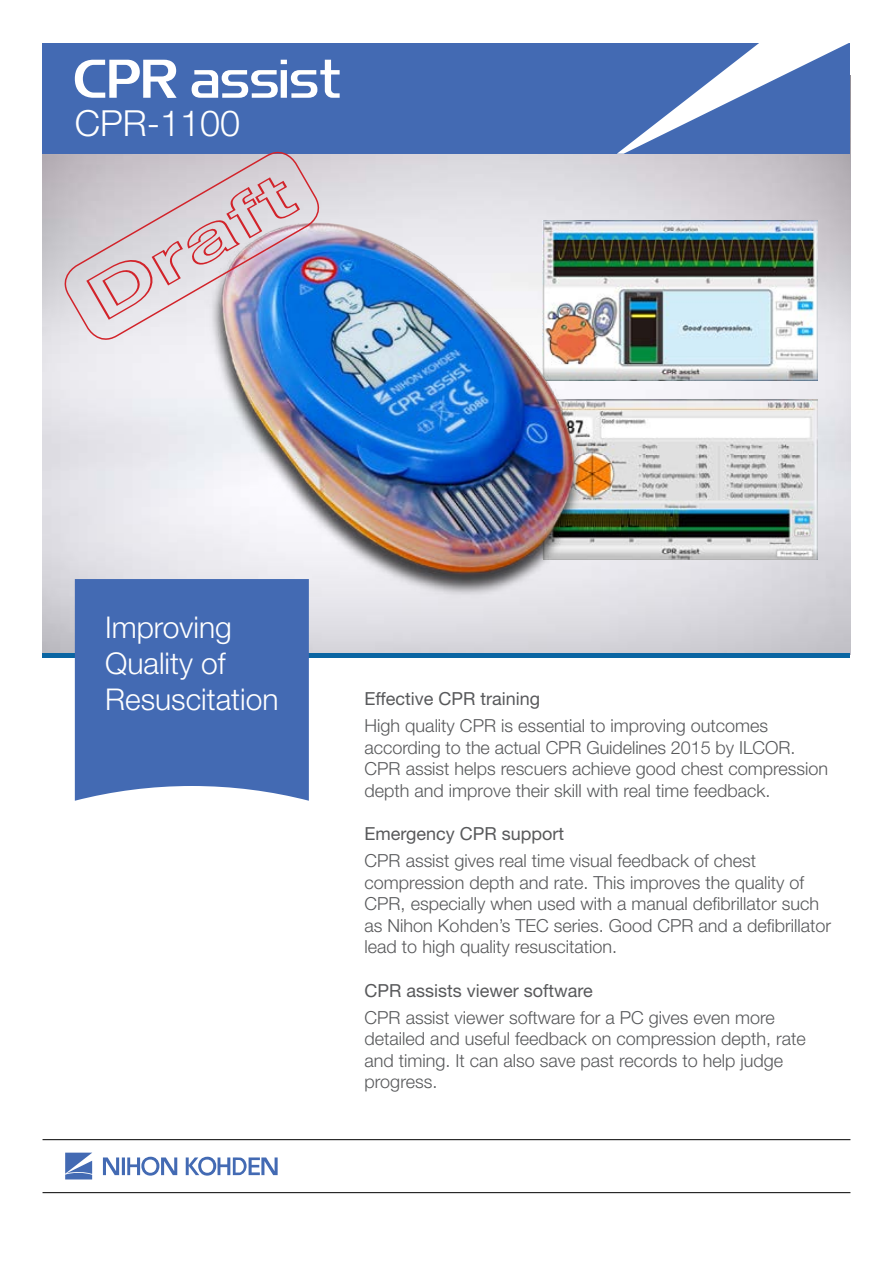
<style>
.page{position:relative;width:893px;height:1263px;background:#fff}
.page>*{position:absolute;margin:0;border:0;box-sizing:border-box;transform-origin:0 0}
.t1{font:63px "Helvetica Neue LT Std Bd Ou";color:#d2232a;scale:1.5 1}
.t2{font:300 36px "Helvetica Neue LT Std";color:#fff}
.t3{font:300 30px/36px "Helvetica Neue LT Std";color:#fff}
.t4{font:300 18px/21.6px "Helvetica Neue LT Std";color:#58595b}
.t5{font:18px "Helvetica Neue LT Std";color:#58595b}
</style>
<div class="page">
<img style="left:43px;top:154px;width:807px;height:499px">
<div style="left:43px;top:43px;width:807px;height:111px;background:#436ab3"></div>
<svg style="left:619px;top:43px;width:232px;height:111px"></svg>
<svg style="left:75px;top:60px;width:102px;height:38px"></svg>
<svg style="left:192px;top:60px;width:148px;height:38px"></svg>
<div style="left:43px;top:653px;width:807px;height:5px;background:#0a65a2"></div>
<div style="left:75px;top:579px;width:234px;height:222px;background:#436ab3"></div>
<svg style="left:65px;top:1152px;width:27px;height:27px"></svg>
<svg style="left:103px;top:1156px;width:175px;height:19px"></svg>
<hr style="left:43px;top:1139px;width:807px;height:1px;background:#000">
<hr style="left:43px;top:1192px;width:807px;height:1px;background:#000">
<img style="left:643px;top:221px;width:175px;height:159px">
<img style="left:643px;top:400px;width:175px;height:159px">
<img style="left:147px;top:152px;width:496px;height:486px">
<svg style="left:58px;top:151px;width:268px;height:195px;background:#bec2d4"></svg>
<h2 class="t2" style="left:75px;top:101px;width:167px">CPR-1100</h2>
<h1 class="t1" style="left:72px;top:269px;width:154px;rotate:-30deg">Draft</h1>
<h3 class="t3" style="left:105px;top:609px;width:175px">Improving<br>Quality of<br>Resuscitation</h3>
<p class="t5" style="left:365px;top:688px;width:177px">Effective CPR training</p>
<p class="t4" style="left:365px;top:714px;width:465px">High quality CPR is essential to improving outcomes according to the actual CPR Guidelines 2015 by ILCOR.<br>CPR assist helps rescuers achieve good chest compression depth and improve their skill with real time feedback.</p>
<p class="t5" style="left:365px;top:823px;width:201px">Emergency CPR support</p>
<p class="t4" style="left:365px;top:849px;width:468px">CPR assist gives real time visual feedback of chest compression depth and rate. This improves the quality of CPR, especially when used with a manual defibrillator such as Nihon Kohden’s TEC series. Good CPR and a defibrillator lead to high quality resuscitation.</p>
<p class="t5" style="left:365px;top:979px;width:230px">CPR assists viewer software</p>
<p class="t4" style="left:365px;top:1006px;width:443px">CPR assist viewer software for a PC gives even more detailed and useful feedback on compression depth, rate and timing. It can also save past records to help judge progress.</p>
</div>
